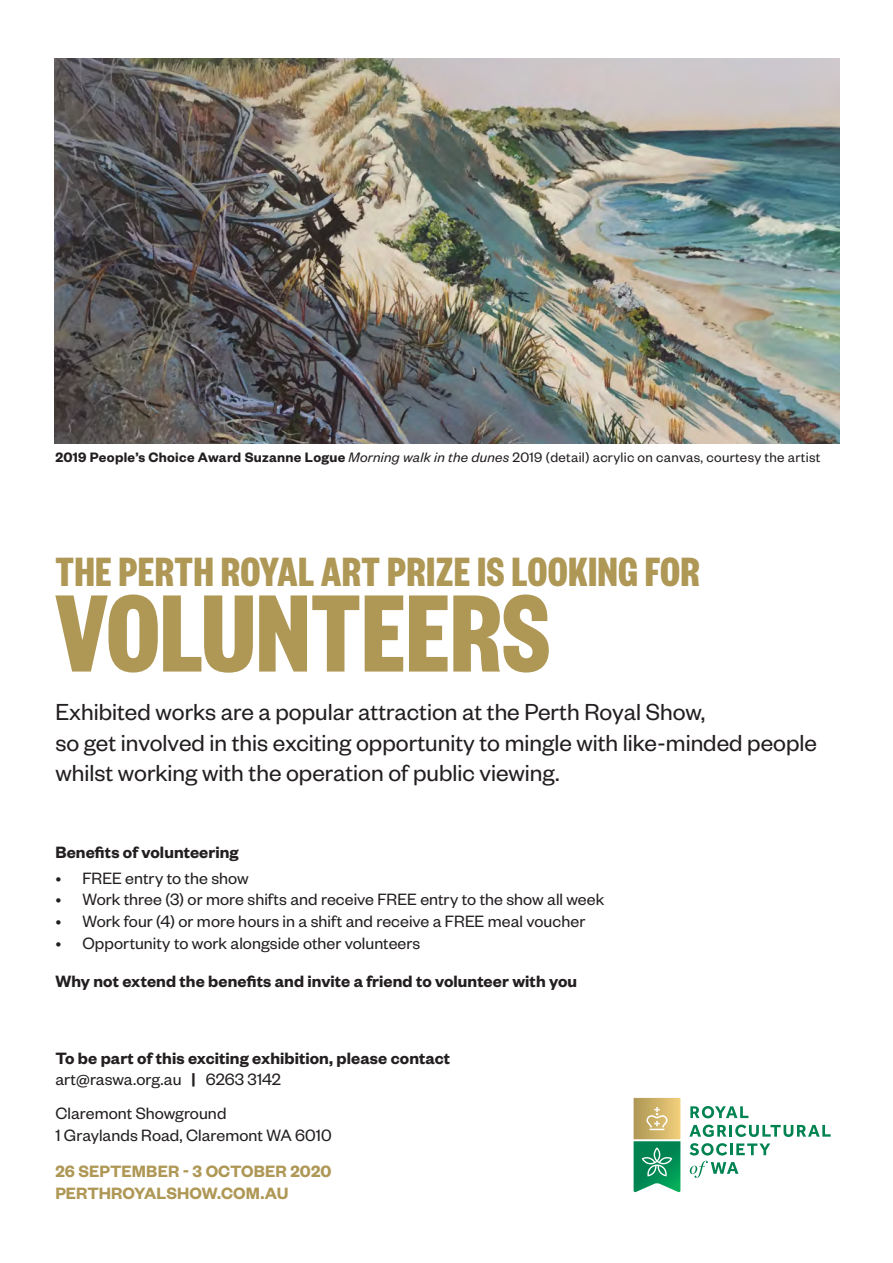
<style>
.page{position:relative;width:893px;height:1263px;background:#fff}
.page>*{position:absolute;margin:0;border:0;box-sizing:border-box;transform-origin:0 0}
.Cover_Heading{font:700 120.75px "Founders Grotesk X Cond";letter-spacing:.01em;color:#af9856}
.Cover_Heading-2{font:700 45px "Founders Grotesk X Cond";letter-spacing:.02em;color:#af9856}
.Body_Copy{font:25.5px/30.6px "Founders Grotesk";color:#231f20}
.Body_Copy-2{font:18px "Founders Grotesk";letter-spacing:.005em;color:#231f20}
.Body_Copy-3{font:600 18px/21.6px "Founders Grotesk";letter-spacing:.005em;color:#231f20}
.Body_Copy-4{font:600 18px/21.6px "Founders Grotesk";letter-spacing:.005em;color:#af9856}
.t1{font:15px "Founders Grotesk";letter-spacing:.02em;color:#231f20}
.s1{font-weight:600}
.s2{font-style:italic}
.s3{font-weight:400}
</style>
<div class="page">
<svg style="left:690px;top:1106px;width:58px;height:12px"></svg>
<svg style="left:689px;top:1124px;width:142px;height:13px"></svg>
<svg style="left:690px;top:1143px;width:80px;height:12px"></svg>
<svg style="left:690px;top:1161px;width:48px;height:17px"></svg>
<svg style="left:634px;top:1098px;width:46px;height:94px"></svg>
<img style="left:54px;top:58px;width:786px;height:385px">
<p class="t1" style="left:55px;top:448px;width:767px"><span class="s1">2019 People’s Choice Award Suzanne Logue</span> <span class="s2">Morning walk in the dunes</span> 2019 (detail) acrylic on canvas, courtesy the artist</p>
<p class="Cover_Heading-2" style="left:55px;top:543px;width:646px">THE PERTH ROYAL ART PRIZE IS LOOKING FOR</p>
<p class="Cover_Heading" style="left:55px;top:558px;width:496px">VOLUNTEERS</p>
<p class="Body_Copy" style="left:55px;top:695px;width:763px">Exhibited works are a popular attraction at the Perth Royal Show,<br>so get involved in this exciting opportunity to mingle with like-minded people whilst working with the operation of public viewing.</p>
<p class="Body_Copy-3" style="left:55px;top:840px;width:185px">Benefits of volunteering</p>
<p class="Body_Copy-2" style="left:55px;top:867px;width:195px">• FREE entry to the show</p>
<p class="Body_Copy-2" style="left:55px;top:889px;width:550px">• Work three (3) or more shifts and receive FREE entry to the show all week</p>
<p class="Body_Copy-2" style="left:55px;top:910px;width:531px">• Work four (4) or more hours in a shift and receive a FREE meal voucher</p>
<p class="Body_Copy-2" style="left:55px;top:932px;width:367px">• Opportunity to work alongside other volunteers</p>
<p class="Body_Copy-3" style="left:55px;top:970px;width:523px">Why not extend the benefits and invite a friend to volunteer with you</p>
<p class="Body_Copy-3" style="left:55px;top:1046px;width:396px">To be part of this exciting exhibition, please contact <span class="s3">art@raswa.org.au</span> | <span class="s3">6263 3142</span></p>
<p class="Body_Copy-2" style="left:55px;top:1102px;width:173px">Claremont Showground</p>
<p class="Body_Copy-2" style="left:55px;top:1124px;width:278px">1 Graylands Road, Claremont WA 6010</p>
<p class="Body_Copy-4" style="left:55px;top:1160px;width:278px">26 SEPTEMBER - 3 OCTOBER 2020<br>PERTHROYALSHOW.COM.AU</p>
</div>
